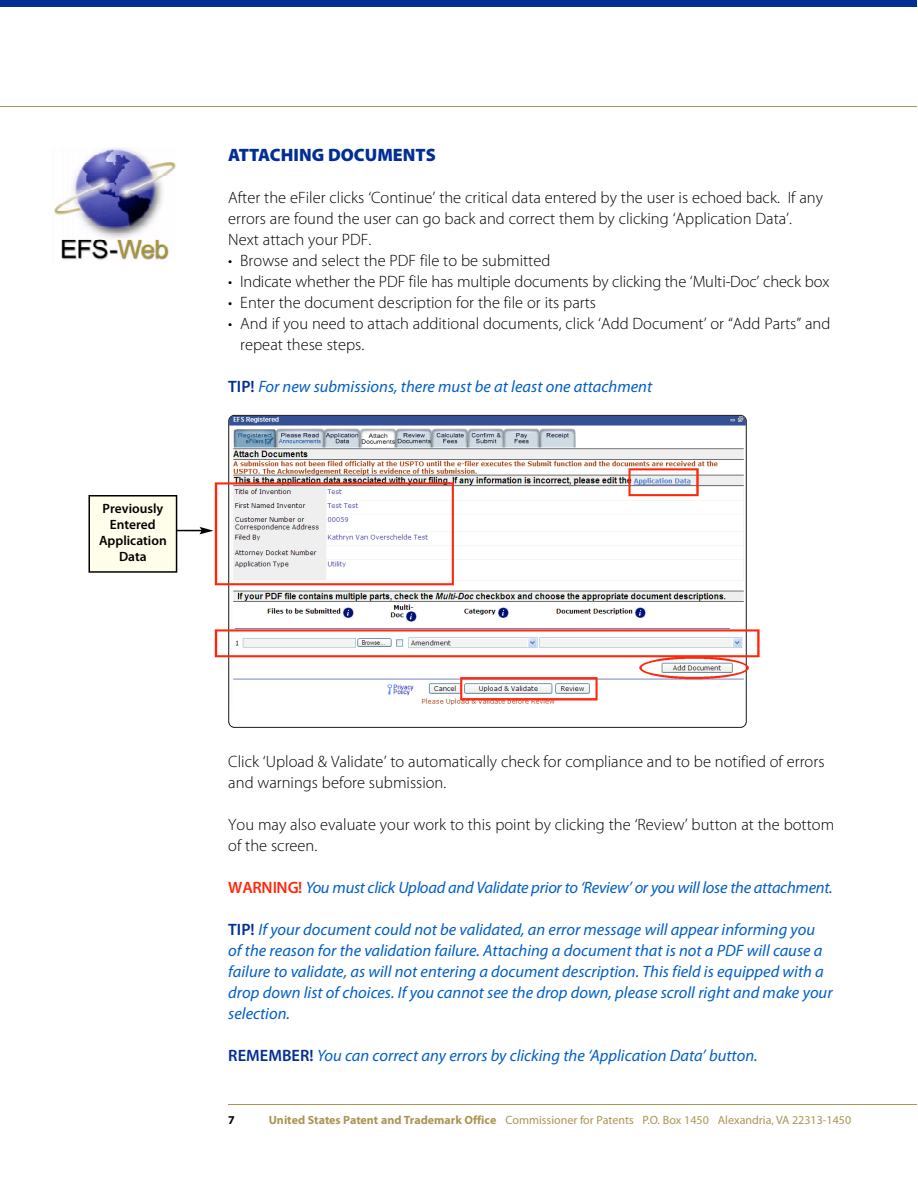
<style>
.page{position:relative;width:918px;height:1188px;background:#fff}
.page>*{position:absolute;margin:0;border:0;box-sizing:border-box;transform-origin:0 0}
.t1{font:900 18px "Myriad Pro";color:#012e95}
.t2{font:300 16.5px/21px "Myriad Pro";color:#000}
.t3{font:italic 16.5px/21px "Myriad Pro";color:#005ec7}
.t4{font:italic 16.5px "Myriad Pro";letter-spacing:-.02em;color:#005ec7}
.t5{font:600 13.5px/16.2px "Myriad Pro";color:#000;text-align:center}
.t6{font:12px "Myriad Pro";color:#ab9554}
.t7{font:700 12px "Myriad Pro";color:#000}
.s1{font-weight:600;font-style:normal;color:#012e95}
.s2{font-weight:600;font-style:normal;color:#ff280d}
.s3{font-weight:700}
</style>
<div class="page">
<div style="left:0;top:0;width:917px;height:7px;background:#012e95"></div>
<hr style="left:0;top:106px;width:917px;height:1px;background:#ab9554">
<hr style="left:228px;top:1105px;width:689px;height:1px;background:#ab9554">
<img style="left:52px;top:148px;width:124px;height:112px">
<svg style="left:228px;top:415px;width:519px;height:313px"></svg>
<svg style="left:628px;top:468px;width:71px;height:28px"></svg>
<svg style="left:215px;top:629px;width:545px;height:71px"></svg>
<svg style="left:88px;top:482px;width:366px;height:103px"></svg>
<p class="t5" style="left:99px;top:501px;width:69px">Previously<br>Entered<br>Application<br>Data</p>
<p class="t1" style="left:228px;top:147px;width:209px">ATTACHING DOCUMENTS</p>
<p class="t2" style="left:228px;top:188px;width:596px">After the eFiler clicks ‘Continue’ the critical data entered by the user is echoed back. If any errors are found the user can go back and correct them by clicking ‘Application Data’.<br>Next attach your PDF.</p>
<p class="t2" style="left:228px;top:251px;width:324px">• Browse and select the PDF file to be submitted</p>
<p class="t2" style="left:228px;top:272px;width:603px">• Indicate whether the PDF file has multiple documents by clicking the ‘Multi-Doc’ check box</p>
<p class="t2" style="left:228px;top:293px;width:369px">• Enter the document description for the file or its parts</p>
<p class="t2" style="left:240px;top:314px;width:592px;text-indent:-12px">• And if you need to attach additional documents, click ‘Add Document’ or “Add Parts” and repeat these steps.</p>
<p class="t3" style="left:228px;top:377px;width:425px"><span class="s1">TIP!</span> For new submissions, there must be at least one attachment</p>
<p class="t2" style="left:228px;top:752px;width:598px">Click ‘Upload &amp; Validate’ to automatically check for compliance and to be notified of errors and warnings before submission.</p>
<p class="t2" style="left:228px;top:815px;width:607px">You may also evaluate your work to this point by clicking the ‘Review’ button at the bottom of the screen.</p>
<p class="t4" style="left:228px;top:881px;width:606px"><span class="s2">WARNING!</span> You must click Upload and Va lid a te prior to ‘Review’ or you will lose the attachment.</p>
<p class="t3" style="left:228px;top:920px;width:606px"><span class="s1">TIP!</span> If your document could not be validated, an error message will appear informing you of the reason for the validation failure. Attaching a document that is not a PDF will cause a failure to validate, as will not entering a document description. This field is equipped with a drop down list of choices. If you cannot see the drop down, please scroll right and make your selection.</p>
<p class="t3" style="left:228px;top:1046px;width:531px"><span class="s1">REMEMBER!</span> You can correct any errors by clicking the ‘Application Data’ button.</p>
<p class="t7" style="left:228px;top:1115px;width:8px">7</p>
<p class="t6" style="left:269px;top:1115px;width:584px"><span class="s3">United States Patent and Trademark Office</span> Commissioner for Patents P.O. Box 1450 Alexandria, VA 22313-1450</p>
</div>
